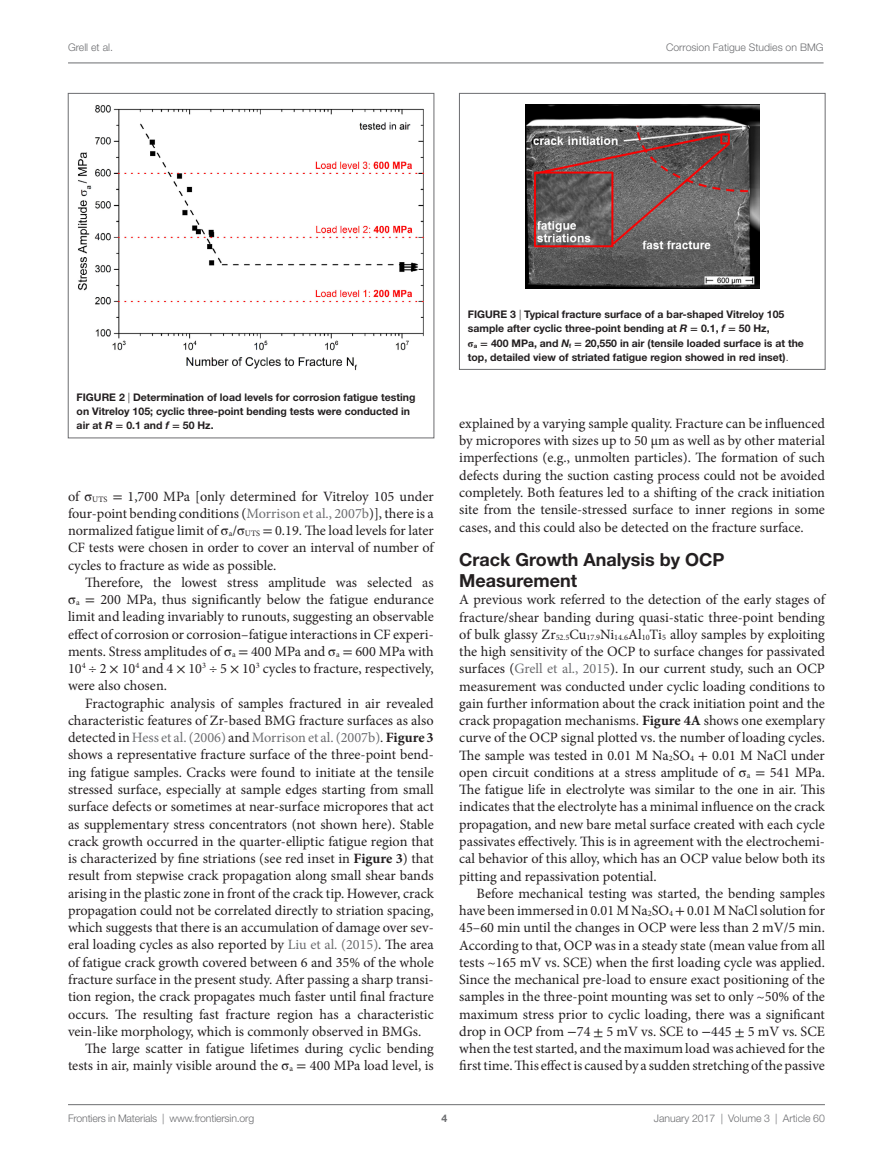
<style>
.page{position:relative;width:893px;height:1170px;background:#fff}
.page>*{position:absolute;margin:0;border:0;box-sizing:border-box;transform-origin:0 0}
.t1{font:700 18px/21px "Helvetica Neue LT Std";color:#231f20}
.t2{font:14.25px/17.2px "Minion Pro";color:#231f20;text-align:justify}
.t3{font:14.25px "Minion Pro";color:#6c6d70}
.t4{font:700 10.5px/14.2px "Helvetica Neue LT Std";color:#231f20}
.t5{font:300 10.5px "Helvetica Neue LT Std";color:#6c6d70}
.t6{font:700 10.5px "Helvetica Neue LT Std";color:#6c6d70}
.s1{font-weight:300}
.s2{font-style:italic}
.s3{font-family:"STIX General"}
.s4{color:#6c6d70}
.s5{color:#231f20}
.s6{font-weight:700;color:#231f20}
.s7{font-weight:700}
.s8{font-size:8.25px}
</style>
<div class="page">
<img style="left:525px;top:105px;width:234px;height:183px">
<div style="left:459px;top:93px;width:366px;height:276px;border:1px solid #6c6d70"></div>
<img style="left:78px;top:105px;width:346px;height:266px">
<div style="left:68px;top:93px;width:366px;height:345px;border:1px solid #6c6d70"></div>
<hr style="left:68px;top:63px;width:756px;height:1px;background:#6c6d70">
<hr style="left:68px;top:1104px;width:757px;height:1px;background:#6c6d70">
<p class="t5" style="left:68px;top:41px;width:46px">Grell et al.</p>
<p class="t5" style="left:666px;top:41px;width:159px">Corrosion Fatigue Studies on BMG</p>
<p class="t4" style="left:77px;top:390px;width:340px">FIG URE 2 <span class="s1">|</span> Determination of load levels for corrosion fatigue testing on Vitreloy 105; cyclic three-point bending tests were conducted in air at <span class="s2">R</span> <span class="s3">=</span> 0.1 and <span class="s2">f</span> <span class="s3">=</span> 50 Hz.</p>
<p class="t2" style="left:68px;top:487px;width:367px">of <span class="s3">σ</span><sub>UTS</sub> <span class="s3">=</span> 1,700 MPa [only determined for Vitreloy 105 under four-point bending conditions (<span class="s4">Morrison et al., 2007b</span>)], there is a normalized fatigue limit of <span class="s3">σ</span><sub>a</sub>/<span class="s3">σ</span><sub>UTS</sub> <span class="s3">=</span> 0.19. The load levels for later CF tests were chosen in order to cover an interval of number of cycles to fracture as wide as possible.</p>
<p class="t2" style="left:68px;top:573px;width:367px;text-indent:17px">Therefore, the lowest stress amplitude was selected as <span class="s3">σ</span><sub>a</sub> <span class="s3">=</span> 200 MPa, thus significantly below the fatigue endurance limit and leading invariably to runouts, suggesting an observable effect of corrosion or corrosion–fatigue interactions in CF experi&shy;ments. Stress amplitudes of <span class="s3">σ</span><sub>a</sub> <span class="s3">=</span> 400 MPa and <span class="s3">σ</span><sub>a</sub> <span class="s3">=</span> 600 MPa with 10<sup>4</sup> ÷ 2 <span class="s3">×</span> 10<sup>4</sup> and 4 <span class="s3">×</span> 10<sup>3</sup> ÷ 5 <span class="s3">×</span> 10<sup>3</sup> cycles to fracture, respectively, were also chosen.</p>
<p class="t2" style="left:85px;top:694px;width:350px">Fractographic analysis of samples fractured in air revealed</p>
<p class="t2" style="left:68px;top:711px;width:367px">characteristic features of Zr-based BMG fracture surfaces as also</p>
<p class="t3" style="left:68px;top:728px;width:367px"><span class="s5">detected in</span> Hess et al. (2006) <span class="s5">and</span> Morrison et al. (2007b)<span class="s5">.</span> <span class="s6">Figure 3</span></p>
<p class="t2" style="left:68px;top:746px;width:367px">shows a representative fracture surface of the three-point bend-</p>
<p class="t2" style="left:68px;top:763px;width:367px">ing fatigue samples. Cracks were found to initiate at the tensile</p>
<p class="t2" style="left:68px;top:780px;width:367px">stressed surface, especially at sample edges starting from small</p>
<p class="t2" style="left:68px;top:798px;width:367px">surface defects or sometimes at near-surface micropores that act</p>
<p class="t2" style="left:68px;top:815px;width:367px">as supplementary stress concentrators (not shown here). Stable</p>
<p class="t2" style="left:68px;top:832px;width:367px">crack growth occurred in the quarter-elliptic fatigue region that</p>
<p class="t2" style="left:68px;top:849px;width:367px">is characterized by fine striations (see red inset in <span class="s7">Figure 3</span>) that</p>
<p class="t2" style="left:68px;top:867px;width:367px">result from stepwise crack propagation along small shear bands</p>
<p class="t2" style="left:68px;top:884px;width:367px">arising in the plastic zone in front of the crack tip. However, crack</p>
<p class="t2" style="left:68px;top:901px;width:367px">propagation could not be correlated directly to striation spacing,</p>
<p class="t2" style="left:68px;top:918px;width:367px">which suggests that there is an accumulation of damage over sev-</p>
<p class="t2" style="left:68px;top:936px;width:367px">eral loading cycles as also reported by <span class="s4">Liu et al. (2015)</span>. The area</p>
<p class="t2" style="left:68px;top:953px;width:367px">of fatigue crack growth covered between 6 and 35% of the whole</p>
<p class="t2" style="left:68px;top:970px;width:367px">fracture surface in the present study. After passing a sharp transi-</p>
<p class="t2" style="left:68px;top:988px;width:367px">tion region, the crack propagates much faster until final fracture</p>
<p class="t2" style="left:68px;top:1005px;width:367px">occurs. The resulting fast fracture region has a characteristic</p>
<p class="t2" style="left:68px;top:1022px;width:355px">vein-like morphology, which is commonly observed in BMGs.</p>
<p class="t2" style="left:85px;top:1039px;width:350px">The large scatter in fatigue lifetimes during cyclic bending</p>
<p class="t2" style="left:68px;top:1057px;width:367px">tests in air, mainly visible around the <span class="s3">σ</span><span class="s8">a</span> <span class="s3">=</span> 400 MPa load level, is</p>
<p class="t4" style="left:468px;top:307px;width:338px">FIG URE 3 <span class="s1">|</span> Typical fracture surface of a bar-shaped Vitreloy 105 sample after cyclic three-point bending at <span class="s2">R</span> <span class="s3">=</span> 0.1, <span class="s2">f</span> <span class="s3">=</span> 50 Hz,<br><span class="s3">σ</span><sub>a</sub> <span class="s3">=</span> 400 MPa, and <span class="s2">N</span><sub>f</sub> <span class="s3">=</span> 20,550 in air (tensile loaded surface is at the top, detailed view of striated fatigue region showed in red inset)<span class="s1">.</span></p>
<p class="t2" style="left:459px;top:415px;width:367px">explained by a varying sample quality. Fracture can be influenced by micropores with sizes up to 50 µm as well as by other material imperfections (e.g., unmolten particles). The formation of such defects during the suction casting process could not be avoided completely. Both features led to a shifting of the crack initiation site from the tensile-stressed surface to inner regions in some cases, and this could also be detected on the fracture surface.</p>
<p class="t1" style="left:459px;top:548px;width:267px">Crack Growth Analysis by OCP<br>Measurement</p>
<p class="t2" style="left:459px;top:591px;width:367px">A previous work referred to the detection of the early stages of fracture/shear banding during quasi-static three-point bending of bulk glassy Zr<sub>52.5</sub>Cu<sub>17.9</sub>Ni<sub>14.6</sub>Al<sub>10</sub>Ti<sub>5</sub> alloy samples by exploiting the high sensitivity of the OCP to surface changes for passivated surfaces (<span class="s4">Grell et al., 2015</span>). In our current study, such an OCP measurement was conducted under cyclic loading conditions to gain further information about the crack initiation point and the crack propagation mechanisms. <span class="s7">Figure 4A</span> shows one exemplary curve of the OCP signal plotted vs. the number of loading cycles.<br>The sample was tested in 0.01 M Na<sub>2</sub>SO<sub>4</sub> <span class="s3">+</span> 0.01 M NaCl under open circuit conditions at a stress amplitude of <span class="s3">σ</span><sub>a</sub> <span class="s3">=</span> 541 MPa.<br>The fatigue life in electrolyte was similar to the one in air. This indicates that the electrolyte has a minimal influence on the crack propagation, and new bare metal surface created with each cycle passivates effectively. This is in agreement with the electrochemi&shy;cal behavior of this alloy, which has an OCP value below both its pitting and repassivation potential.</p>
<p class="t2" style="left:459px;top:884px;width:367px;text-indent:17px">Before mechanical testing was started, the bending samples have been immersed in 0.01 M Na<sub>2</sub>SO<sub>4</sub> <span class="s3">+</span> 0.01 M NaCl solution for 45–60 min until the changes in OCP were less than 2 mV/5 min.<br>According to that, OCP was in a steady state (mean value from all tests ~165 mV vs. SCE) when the first loading cycle was applied.<br>Since the mechanical pre-load to ensure exact positioning of the samples in the three-point mounting was set to only ~50% of the maximum stress prior to cyclic loading, there was a significant drop in OCP from <span class="s3">−</span>74 <span class="s3">±</span> 5 mV vs. SCE to <span class="s3">−</span>445 <span class="s3">±</span> 5 mV vs. SCE when the test started, and the maximum load was achieved for the first time. This effect is caused by a sudden stretching of the passive</p>
<p class="t5" style="left:68px;top:1111px;width:188px">Frontiers in Materials | www.frontiersin.org</p>
<p class="t5" style="left:654px;top:1111px;width:173px">January 2017 | Volume 3 | Article 60</p>
<p class="t6" style="left:441px;top:1111px;width:7px">4</p>
</div>
